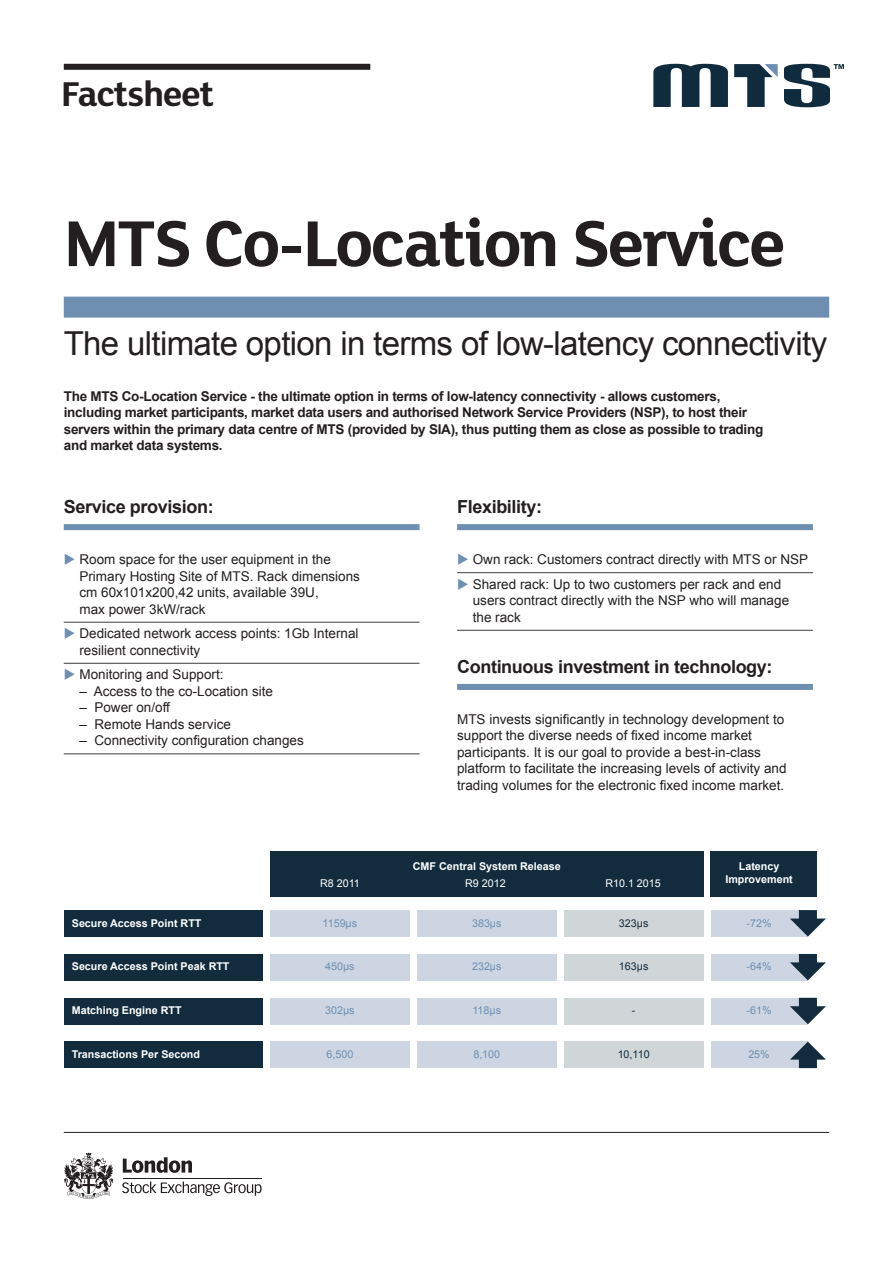
<style>
.page{position:relative;width:893px;height:1263px;background:#fff}
.page>*{position:absolute;margin:0;border:0;box-sizing:border-box;transform-origin:0 0}
.t1{font:700 70.5px "FS Lola";letter-spacing:-.03em;color:#231f20}
.t2{font:700 37.5px "FS Lola";letter-spacing:-.03em;color:#231f20}
.SubHead_Main{font:33px "Arial";letter-spacing:-.02em;color:#231f20}
.Bolde_headers{font:700 18px "Arial";letter-spacing:-.02em;color:#231f20}
.Ruled_copy{font:13.5px/16.5px "Arial";color:#231f20}
.Bodycopy{font:700 13.5px/16.5px "Arial";letter-spacing:-.02em;color:#231f20}
.t3{font:700 10.8px/12.9px "Arial";color:#fff;text-align:center}
.t4{font:10.8px "Arial";color:#6f8fb2}
.t5{font:10.8px "Arial";color:#fff}
.t6{font:10.8px "Arial";color:#122c3d}
.s1{color:#6f8fb2}
</style>
<div class="page">
<div style="left:64px;top:64px;width:306px;height:6px;background:#231f20"></div>
<svg style="left:653px;top:64px;width:75px;height:43px"></svg>
<svg style="left:784px;top:64px;width:60px;height:43px"></svg>
<svg style="left:734px;top:64px;width:44px;height:43px"></svg>
<hr style="left:64px;top:1132px;width:765px;height:1px;background:#231f20">
<svg style="left:122px;top:1181px;width:140px;height:15px"></svg>
<svg style="left:123px;top:1157px;width:69px;height:16px"></svg>
<hr style="left:123px;top:1178px;width:139px;height:1px;background:#231f20">
<svg style="left:64px;top:1153px;width:49px;height:46px"></svg>
<div style="left:710px;top:851px;width:106px;height:46px;background:#122c3d"></div>
<div style="left:711px;top:910px;width:97px;height:26px;background:#cdd5e3"></div>
<svg style="left:790px;top:910px;width:36px;height:26px"></svg>
<div style="left:711px;top:954px;width:97px;height:26px;background:#cdd5e3"></div>
<svg style="left:790px;top:954px;width:36px;height:26px"></svg>
<div style="left:711px;top:998px;width:97px;height:26px;background:#cdd5e3"></div>
<svg style="left:790px;top:998px;width:36px;height:26px"></svg>
<div style="left:711px;top:1042px;width:97px;height:26px;background:#cdd5e3"></div>
<svg style="left:790px;top:1041px;width:36px;height:27px"></svg>
<div style="left:64px;top:910px;width:198px;height:26px;background:#122c3d"></div>
<div style="left:64px;top:954px;width:198px;height:26px;background:#122c3d"></div>
<div style="left:64px;top:998px;width:198px;height:26px;background:#122c3d"></div>
<div style="left:64px;top:1042px;width:198px;height:26px;background:#122c3d"></div>
<div style="left:270px;top:910px;width:140px;height:26px;background:#cdd5e3"></div>
<div style="left:270px;top:954px;width:140px;height:26px;background:#cdd5e3"></div>
<div style="left:270px;top:998px;width:140px;height:26px;background:#cdd5e3"></div>
<div style="left:270px;top:1042px;width:140px;height:26px;background:#cdd5e3"></div>
<div style="left:564px;top:910px;width:139px;height:26px;background:#d0d5d8"></div>
<div style="left:564px;top:954px;width:139px;height:26px;background:#d0d5d8"></div>
<div style="left:564px;top:998px;width:139px;height:26px;background:#d0d5d8"></div>
<div style="left:564px;top:1042px;width:139px;height:26px;background:#d0d5d8"></div>
<div style="left:417px;top:910px;width:140px;height:26px;background:#cdd5e3"></div>
<div style="left:417px;top:954px;width:140px;height:26px;background:#cdd5e3"></div>
<div style="left:417px;top:998px;width:140px;height:26px;background:#cdd5e3"></div>
<div style="left:417px;top:1042px;width:140px;height:26px;background:#cdd5e3"></div>
<div style="left:270px;top:851px;width:434px;height:46px;background:#122c3d"></div>
<div style="left:64px;top:297px;width:765px;height:21px;background:#6f8fb2"></div>
<div style="left:64px;top:524px;width:356px;height:6px;background:#6f8fb2"></div>
<hr style="left:64px;top:622px;width:356px;height:1px;background:#3e3e3f">
<hr style="left:64px;top:663px;width:356px;height:1px;background:#3e3e3f">
<hr style="left:64px;top:754px;width:356px;height:1px;background:#3e3e3f">
<div style="left:457px;top:684px;width:356px;height:6px;background:#6f8fb2"></div>
<div style="left:457px;top:524px;width:356px;height:6px;background:#6f8fb2"></div>
<hr style="left:457px;top:572px;width:356px;height:1px;background:#3e3e3f">
<hr style="left:457px;top:630px;width:356px;height:1px;background:#3e3e3f">
<p class="t2" style="left:61px;top:68px;width:155px">Factsheet</p>
<p class="t1" style="left:64px;top:195px;width:723px">MTS Co-Location Service</p>
<p class="SubHead_Main" style="left:64px;top:321px;width:765px">The ultimate option in terms of low-latency connectivity</p>
<p class="Bodycopy" style="left:64px;top:388px;width:701px">The MTS Co-Location Service - the ultimate option in terms of low-latency connectivity - allows customers, including market participants, market data users and authorised Network Service Providers (NSP), to host their servers within the primary data centre of MTS (provided by SIA), thus putting them as close as possible to trading and market data systems.</p>
<p class="Bolde_headers" style="left:64px;top:495px;width:151px">Service provision:</p>
<p class="Ruled_copy" style="left:79px;top:551px;width:282px;text-indent:-16px"><span class="s1">◆</span> Room space for the user equipment in the Primary Hosting Site of MTS. Rack dimensions cm 60x101x200,42 units, available 39U,<br>max power 3kW/rack</p>
<p class="Ruled_copy" style="left:79px;top:625px;width:281px;text-indent:-16px"><span class="s1">◆</span> Dedicated network access points: 1Gb Internal resilient connectivity</p>
<p class="Ruled_copy" style="left:64px;top:666px;width:161px"><span class="s1">◆</span> Monitoring and Support:</p>
<p class="Ruled_copy" style="left:79px;top:683px;width:195px">– Access to the co-Location site</p>
<p class="Ruled_copy" style="left:79px;top:699px;width:92px">– Power on/off</p>
<p class="Ruled_copy" style="left:79px;top:716px;width:153px">– Remote Hands service</p>
<p class="Ruled_copy" style="left:79px;top:732px;width:226px">– Connectivity configuration changes</p>
<p class="Bolde_headers" style="left:457px;top:495px;width:87px">Flexibility:</p>
<p class="Ruled_copy" style="left:457px;top:551px;width:352px"><span class="s1">◆</span> Own rack: Customers contract directly with MTS or NSP</p>
<p class="Ruled_copy" style="left:473px;top:576px;width:318px;text-indent:-16px"><span class="s1">◆</span> Shared rack: Up to two customers per rack and end users contract directly with the NSP who will manage the rack</p>
<p class="Bolde_headers" style="left:457px;top:655px;width:317px">Continuous investment in technology:</p>
<p class="Ruled_copy" style="left:457px;top:711px;width:331px">MTS invests significantly in technology development to support the diverse needs of fixed income market participants. It is our goal to provide a best-in-class platform to facilitate the increasing levels of activity and trading volumes for the electronic fixed income market.</p>
<p class="t3" style="left:72px;top:916px;width:131px">Secure Access Point RTT</p>
<p class="t3" style="left:72px;top:960px;width:159px">Secure Access Point Peak RTT</p>
<p class="t3" style="left:72px;top:1004px;width:111px">Matching Engine RTT</p>
<p class="t3" style="left:72px;top:1048px;width:130px">Transactions Per Second</p>
<p class="t3" style="left:413px;top:860px;width:149px">CMF Central System Release</p>
<p class="t5" style="left:320px;top:876px;width:41px">R8 2011</p>
<p class="t5" style="left:465px;top:876px;width:42px">R9 2012</p>
<p class="t5" style="left:605px;top:876px;width:57px">R10.1 2015</p>
<p class="t4" style="left:323px;top:916px;width:36px">1159µs</p>
<p class="t4" style="left:325px;top:959px;width:31px">450µs</p>
<p class="t4" style="left:325px;top:1003px;width:31px">302µs</p>
<p class="t4" style="left:326px;top:1047px;width:28px">6,500</p>
<p class="t4" style="left:472px;top:916px;width:31px">383µs</p>
<p class="t4" style="left:472px;top:959px;width:31px">232µs</p>
<p class="t4" style="left:472px;top:1003px;width:30px">118µs</p>
<p class="t4" style="left:473px;top:1047px;width:28px">8,100</p>
<p class="t6" style="left:619px;top:916px;width:31px">323µs</p>
<p class="t6" style="left:619px;top:959px;width:31px">163µs</p>
<p class="t6" style="left:632px;top:1003px;width:5px">-</p>
<p class="t6" style="left:618px;top:1047px;width:34px">10,110</p>
<p class="t3" style="left:725px;top:860px;width:69px">Latency<br>Improvement</p>
<p class="t4" style="left:746px;top:916px;width:27px">-72%</p>
<p class="t4" style="left:746px;top:959px;width:27px">-64%</p>
<p class="t4" style="left:746px;top:1003px;width:27px">-61%</p>
<p class="t4" style="left:748px;top:1047px;width:23px">25%</p>
</div>
